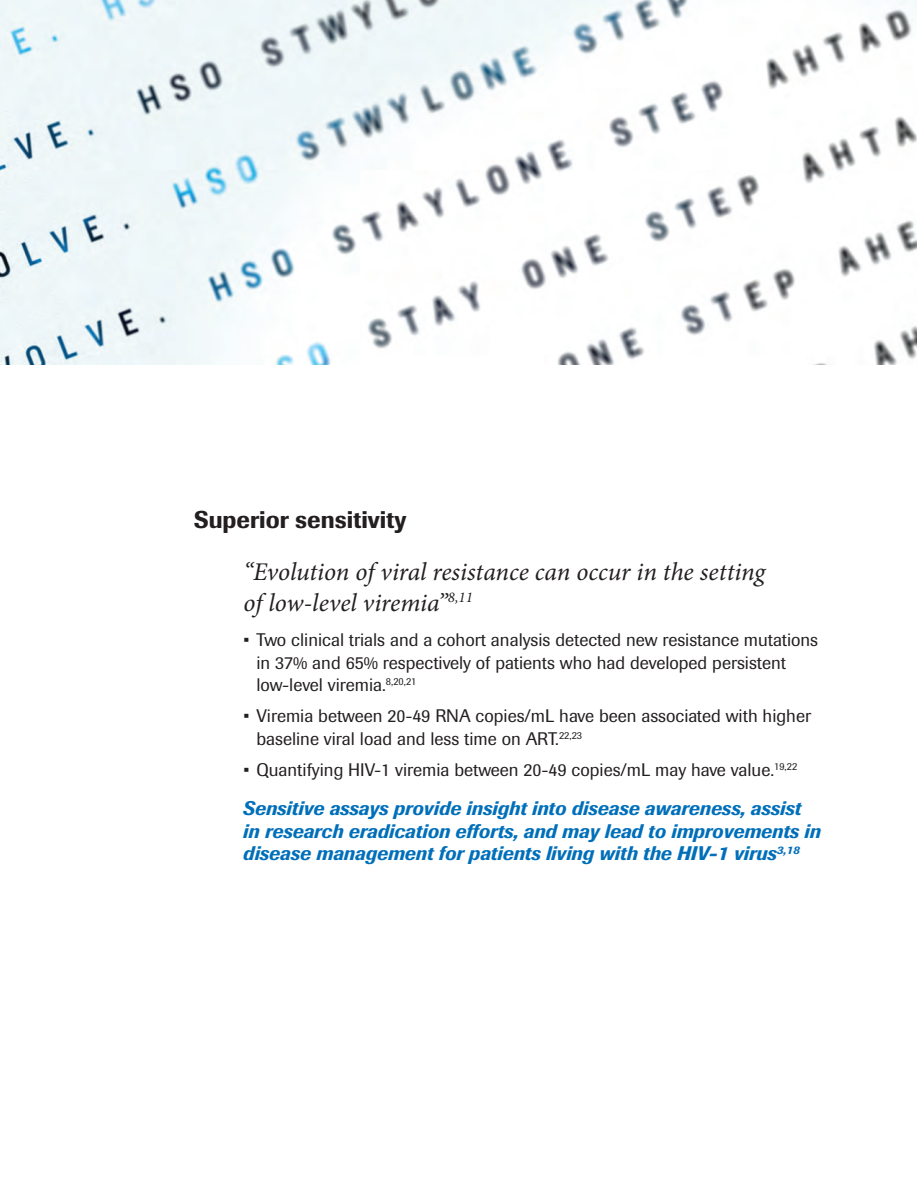
<style>
.page{position:relative;width:917px;height:1188px;background:#fff}
.page>*{position:absolute;margin:0;border:0;box-sizing:border-box;transform-origin:0 0}
.t1{font:italic 25.5px/30.6px "Minion Pro";letter-spacing:-.005em;color:#231f20}
.t2{font:500 24px "Imago";color:#231f20}
.t3{font:italic 500 19.5px/22.5px "Imago";color:#006fba}
.t4{font:18px/22.5px "Imago";color:#231f20}
</style>
<div class="page">
<img style="left:0;top:0;width:917px;height:365px">
<h2 class="t2" style="left:194px;top:504px;width:214px">Superior sensitivity</h2>
<h1 class="t1" style="left:244px;top:556px;width:523px">“Evolution of viral resistance can occur in the setting of low-level viremia”<sup>8,11</sup></h1>
<p class="t4" style="left:256px;top:628px;width:563px;text-indent:-13px">• Two clinical trials and a cohort analysis detected new resistance mutations in 37% and 65% respectively of patients who had developed persistent low-level viremia.<sup>8,20,21</sup></p>
<p class="t4" style="left:256px;top:704px;width:556px;text-indent:-13px">• Viremia between 20-49 RNA copies/mL have been associated with higher baseline viral load and less time on ART.<sup>22,23</sup></p>
<p class="t4" style="left:244px;top:757px;width:555px">• Quantifying HIV-1 viremia between 20-49 copies/mL may have value.<sup>19,22</sup></p>
<p class="t3" style="left:244px;top:796px;width:579px">Sensitive assays provide insight into disease awareness, assist in research eradication efforts, and may lead to improvements in disease management for patients living with the HIV-1 virus<sup>3,18</sup></p>
</div>
